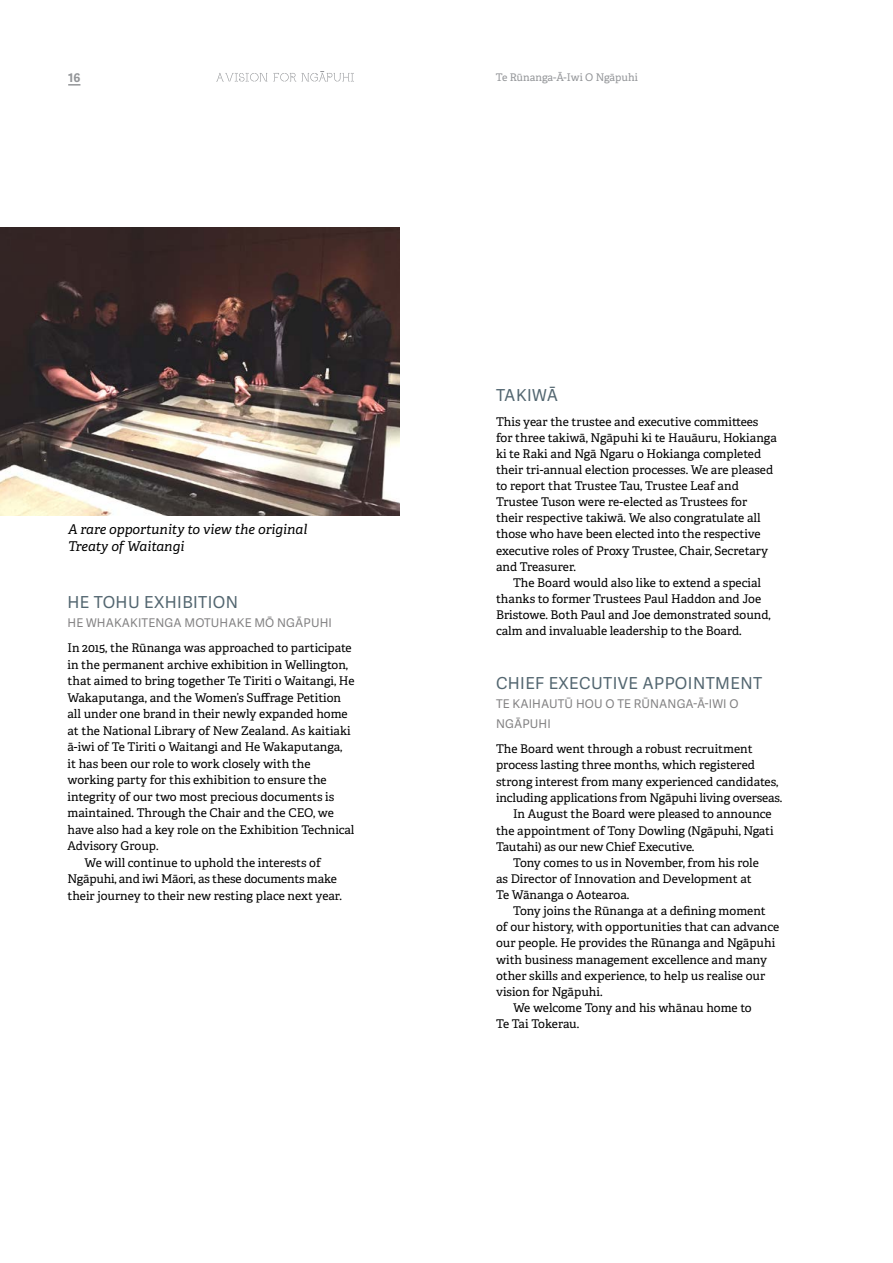
<style>
.page{position:relative;width:893px;height:1263px;background:#fff}
.page>*{position:absolute;margin:0;border:0;box-sizing:border-box;transform-origin:0 0}
.t1{font:16.5px "Adelle Sans";letter-spacing:.025em;color:#536670}
.t2{font:italic 13.5px/17.2px "Adelle PE";color:#000}
.t3{font:12px/16.2px "Adelle PE";color:#000}
.t4{font:12px/19.5px "Adelle Sans";letter-spacing:.01em;color:#828182}
.t5{font:12px "Adelle PE";letter-spacing:-.02em;color:#000}
.t6{font:700 12px "Adelle Sans";color:#939598}
.t7{font:10.5px "Adelle PE";color:#939598}
</style>
<div class="page">
<svg style="left:217px;top:71px;width:137px;height:10px"></svg>
<img style="left:0;top:227px;width:399px;height:288px">
<svg style="left:68px;top:84px;width:12px;height:2px"></svg>
<p class="t6" style="left:68px;top:69px;width:14px">16</p>
<p class="t7" style="left:496px;top:69px;width:143px">Te Rūnanga-Ā-Iwi O Ngāpuhi</p>
<p class="t2" style="left:68px;top:520px;width:241px">A rare opportunity to view the original<br>Treaty of Waitangi</p>
<h1 class="t1" style="left:68px;top:590px;width:172px">HE TOHU EXHIBITION</h1>
<p class="t4" style="left:68px;top:613px;width:266px">HE WHAKAKITENGA MOTUHAKE MŌ NGĀPUHI</p>
<p class="t3" style="left:68px;top:639px;width:286px">In 2015, the Rūnanga was approached to participate</p>
<p class="t3" style="left:68px;top:656px;width:282px">in the permanent archive exhibition in Wellington,</p>
<p class="t3" style="left:68px;top:672px;width:289px">that aimed to bring together Te Tiriti o Waitangi, He</p>
<p class="t3" style="left:68px;top:689px;width:275px">Wakaputanga, and the Women’s Suffrage Petition</p>
<p class="t3" style="left:68px;top:705px;width:282px">all under one brand in their newly expanded home</p>
<p class="t3" style="left:68px;top:722px;width:285px">at the National Library of New Zealand. As kaitiaki</p>
<p class="t3" style="left:68px;top:738px;width:276px">ā-iwi of Te Tiriti o Waitangi and He Wakaputanga,</p>
<p class="t3" style="left:68px;top:755px;width:244px">it has been our role to work closely with the</p>
<p class="t3" style="left:68px;top:771px;width:261px">working party for this exhibition to ensure the</p>
<p class="t3" style="left:68px;top:788px;width:268px">integrity of our two most precious documents is</p>
<p class="t3" style="left:68px;top:804px;width:268px">maintained. Through the Chair and the CEO, we</p>
<p class="t3" style="left:68px;top:821px;width:289px">have also had a key role on the Exhibition Technical</p>
<p class="t3" style="left:68px;top:837px;width:93px">Advisory Group.</p>
<p class="t3" style="left:85px;top:854px;width:238px">We will continue to uphold the interests of</p>
<p class="t3" style="left:68px;top:870px;width:271px">Ngāpuhi, and iwi Māori, as these documents make</p>
<p class="t3" style="left:68px;top:887px;width:276px">their journey to their new resting place next year.</p>
<h1 class="t1" style="left:496px;top:383px;width:64px">TAKIWĀ</h1>
<p class="t3" style="left:496px;top:413px;width:282px">This year the trustee and executive committees for three takiwā, Ngāpuhi ki te Hauāuru, Hokianga ki te Raki and Ngā Ngaru o Hokianga completed their tri-annual election processes. We are pleased to report that Trustee Tau, Trustee Leaf and Trustee Tuson were re-elected as Trustees for their respective takiwā. We also congratulate all those who have been elected into the respective executive roles of Proxy Trustee, Chair, Secretary and Treasurer.</p>
<p class="t3" style="left:496px;top:574px;width:276px;text-indent:17px">The Board would also like to extend a special thanks to former Trustees Paul Haddon and Joe Bristowe. Both Paul and Joe demonstrated sound, calm and invaluable leadership to the Board.</p>
<h1 class="t1" style="left:496px;top:671px;width:268px">CHIEF EXECUTIVE APPOINTMENT</h1>
<p class="t4" style="left:496px;top:694px;width:244px">TE KAIHAUTŪ HOU O TE RŪNANGA-Ā-IWI O<br>NGĀPUHI</p>
<p class="t3" style="left:496px;top:740px;width:258px">The Board went through a robust recruitment</p>
<p class="t3" style="left:496px;top:756px;width:260px">process lasting three months, which registered</p>
<p class="t3" style="left:496px;top:773px;width:284px">strong interest from many experienced candidates,</p>
<p class="t3" style="left:496px;top:789px;width:288px">including applications from Ngāpuhi living overseas.</p>
<p class="t3" style="left:513px;top:805px;width:260px">In August the Board were pleased to announce</p>
<p class="t3" style="left:496px;top:822px;width:279px">the appointment of Tony Dowling (Ngāpuhi, Ngati</p>
<p class="t3" style="left:496px;top:838px;width:200px">Tautahi) as our new Chief Executive.</p>
<p class="t3" style="left:513px;top:854px;width:247px">Tony comes to us in November, from his role</p>
<p class="t3" style="left:496px;top:870px;width:257px">as Director of Innovation and Development at</p>
<p class="t3" style="left:496px;top:886px;width:135px">Te Wānanga o Aotearoa.</p>
<p class="t3" style="left:513px;top:902px;width:254px">Tony joins the Rūnanga at a defining moment</p>
<p class="t3" style="left:496px;top:918px;width:285px">of our history, with opportunities that can advance</p>
<p class="t3" style="left:496px;top:934px;width:281px">our people. He provides the Rūnanga and Ngāpuhi</p>
<p class="t3" style="left:496px;top:951px;width:272px">with business management excellence and many</p>
<p class="t3" style="left:496px;top:967px;width:271px">other skills and experience, to help us realise our</p>
<p class="t3" style="left:496px;top:983px;width:108px">vision for Ngāpuhi.</p>
<p class="t3" style="left:513px;top:999px;width:240px">We welcome Tony and his whānau home to</p>
<p class="t5" style="left:496px;top:1015px;width:85px">Te Tai Tokerau.</p>
</div>
